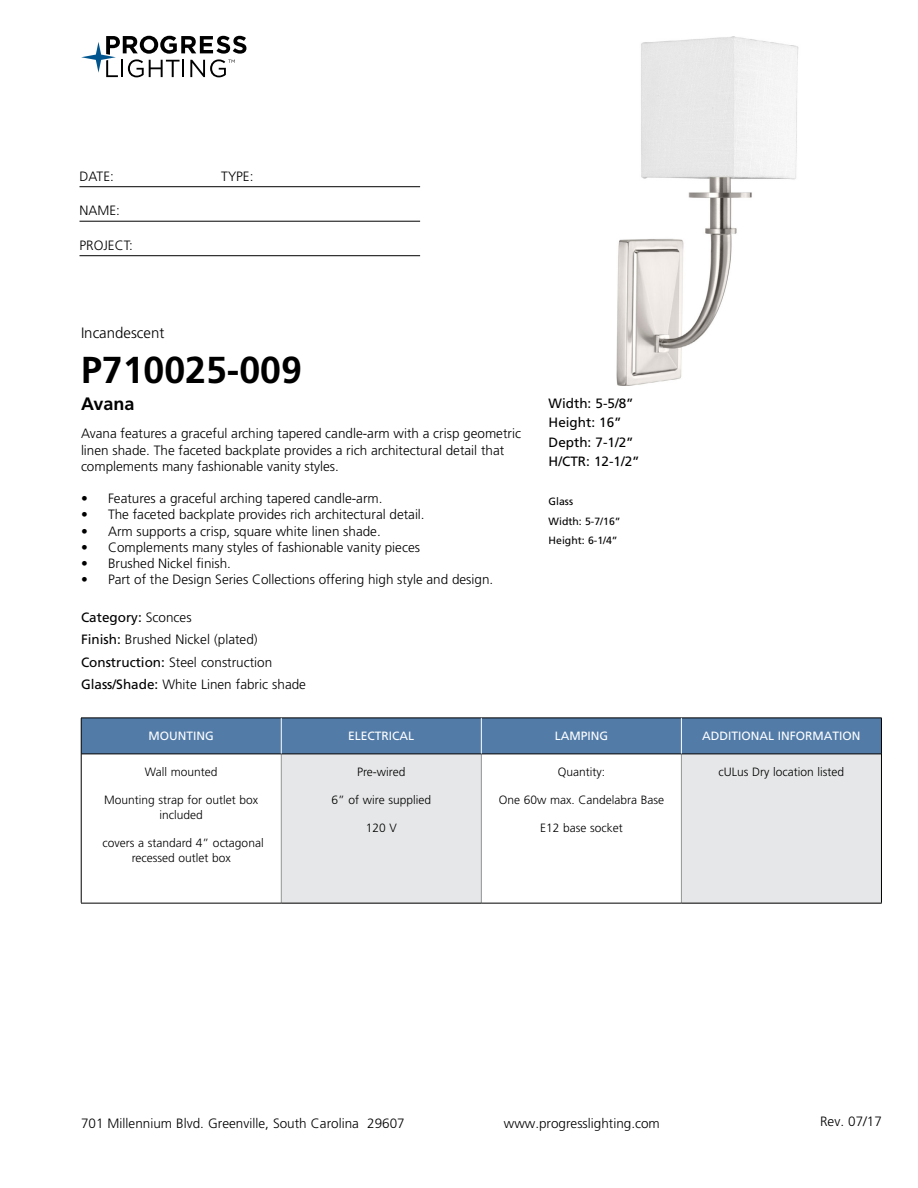
<style>
.page{position:relative;width:918px;height:1188px;background:#fff}
.page>*{position:absolute;margin:0;border:0;box-sizing:border-box;transform-origin:0 0}
.t1{font:700 37.5px "Frutiger LT Std";color:#000}
.t2{font:700 18px "Frutiger LT Std";color:#000}
.t3{font:300 15px "Frutiger LT Std";color:#000}
.t4{font:300 13.5px/22.5px "Frutiger LT Std";color:#000}
.t5{font:13.5px/19.5px "Frutiger LT Std";color:#000}
.t6{font:300 12px/15px "Frutiger LT Std";color:#000;text-align:center}
.t7{font:12px "Frutiger LT Std";color:#fff}
.t8{font:10.5px/19.5px "Frutiger LT Std";color:#000}
.s1{font-weight:400}
</style>
<div class="page">
<svg style="left:81px;top:36px;width:165px;height:41px"></svg>
<hr style="left:80px;top:186px;width:340px;height:1px;background:#000">
<hr style="left:80px;top:221px;width:340px;height:1px;background:#000">
<hr style="left:80px;top:255px;width:340px;height:1px;background:#000">
<div style="left:82px;top:719px;width:799px;height:35px;background:#527ba8"></div>
<div style="left:281px;top:754px;width:200px;height:149px;background:#e6e7e8"></div>
<div style="left:681px;top:754px;width:200px;height:149px;background:#e6e7e8"></div>
<hr style="left:281px;top:754px;width:1px;height:149px;background:#939598">
<hr style="left:481px;top:754px;width:1px;height:149px;background:#939598">
<hr style="left:681px;top:754px;width:1px;height:149px;background:#939598">
<hr style="left:81px;top:754px;width:200px;height:1px;background:#000">
<hr style="left:281px;top:754px;width:200px;height:1px;background:#000">
<hr style="left:481px;top:754px;width:200px;height:1px;background:#000">
<hr style="left:681px;top:754px;width:200px;height:1px;background:#000">
<hr style="left:81px;top:903px;width:200px;height:1px;background:#000">
<hr style="left:281px;top:903px;width:200px;height:1px;background:#000">
<hr style="left:481px;top:903px;width:200px;height:1px;background:#000">
<hr style="left:681px;top:903px;width:201px;height:1px;background:#000">
<hr style="left:81px;top:718px;width:200px;height:1px;background:#000">
<hr style="left:81px;top:718px;width:1px;height:36px;background:#000">
<hr style="left:281px;top:718px;width:200px;height:1px;background:#000">
<hr style="left:481px;top:718px;width:200px;height:1px;background:#000">
<hr style="left:681px;top:718px;width:201px;height:1px;background:#000">
<hr style="left:881px;top:718px;width:1px;height:36px;background:#000">
<hr style="left:81px;top:754px;width:1px;height:149px;background:#000">
<hr style="left:881px;top:754px;width:1px;height:149px;background:#000">
<hr style="left:281px;top:718px;width:1px;height:36px;background:#fff">
<hr style="left:681px;top:718px;width:1px;height:36px;background:#fff">
<hr style="left:481px;top:718px;width:1px;height:36px;background:#fff">
<img style="left:616px;top:36px;width:183px;height:349px">
<p class="t4" style="left:80px;top:165px;width:36px">DATE:</p>
<p class="t4" style="left:221px;top:165px;width:34px">TYPE:</p>
<p class="t4" style="left:80px;top:200px;width:42px">NAME:</p>
<p class="t4" style="left:80px;top:234px;width:55px">PROJECT:</p>
<p class="t3" style="left:81px;top:325px;width:85px">Incandescent</p>
<h1 class="t1" style="left:81px;top:348px;width:222px">P710025-009</h1>
<h2 class="t2" style="left:81px;top:393px;width:55px">Avana</h2>
<p class="t4" style="left:81px;top:426px;width:442px;line-height:16.2px">Avana features a graceful arching tapered candle-arm with a crisp geometric linen shade. The faceted backplate provides a rich architectural detail that complements many fashionable vanity styles.</p>
<p class="t4" style="left:81px;top:487px;width:303px">• Features a graceful arching tapered candle-arm.</p>
<p class="t4" style="left:81px;top:504px;width:345px">• The faceted backplate provides rich architectural detail.</p>
<p class="t4" style="left:81px;top:520px;width:301px">• Arm supports a crisp, square white linen shade.</p>
<p class="t4" style="left:81px;top:536px;width:341px">• Complements many styles of fashionable vanity pieces</p>
<p class="t4" style="left:81px;top:552px;width:152px">• Brushed Nickel finish.</p>
<p class="t4" style="left:81px;top:568px;width:414px">• Part of the Design Series Collections offering high style and design.</p>
<p class="t4" style="left:81px;top:606px;width:227px"><span class="s1">Category:</span> Sconces<br><span class="s1">Finish:</span> Brushed Nickel (plated)<br><span class="s1">Construction:</span> Steel construction<br><span class="s1">Glass/Shade:</span> White Linen fabric shade</p>
<p class="t5" style="left:549px;top:393px;width:93px">Width: 5-5/8”<br>Height: 16”<br>Depth: 7-1/2”<br>H/CTR: 12-1/2”</p>
<p class="t8" style="left:549px;top:492px;width:74px">Glass<br>Width: 5-7/16”<br>Height: 6-1/4”</p>
<p class="t7" style="left:149px;top:729px;width:67px">MOUNTING</p>
<p class="t7" style="left:348px;top:729px;width:68px">ELECTRICAL</p>
<p class="t7" style="left:555px;top:729px;width:55px">LAMPING</p>
<p class="t7" style="left:702px;top:729px;width:160px">ADDITIONAL INFORMATION</p>
<p class="t6" style="left:145px;top:765px;width:74px">Wall mounted</p>
<p class="t6" style="left:104px;top:793px;width:156px">Mounting strap for outlet box included</p>
<p class="t6" style="left:103px;top:835px;width:163px">covers a standard 4” octagonal recessed outlet box</p>
<p class="t6" style="left:357px;top:765px;width:50px">Pre-wired</p>
<p class="t6" style="left:332px;top:793px;width:101px">6” of wire supplied</p>
<p class="t6" style="left:366px;top:820px;width:33px">120 V</p>
<p class="t6" style="left:719px;top:765px;width:127px">cULus Dry location listed</p>
<p class="t6" style="left:558px;top:765px;width:49px">Quantity:</p>
<p class="t6" style="left:499px;top:793px;width:167px">One 60w max. Candelabra Base</p>
<p class="t6" style="left:540px;top:820px;width:84px">E12 base socket</p>
<p class="t4" style="left:81px;top:1112px;width:325px">701 Millennium Blvd. Greenville, South Carolina 29607</p>
<p class="t4" style="left:504px;top:1112px;width:158px">www.progresslighting.com</p>
<p class="t4" style="left:820px;top:1110px;width:63px">Rev. 07/17</p>
</div>
